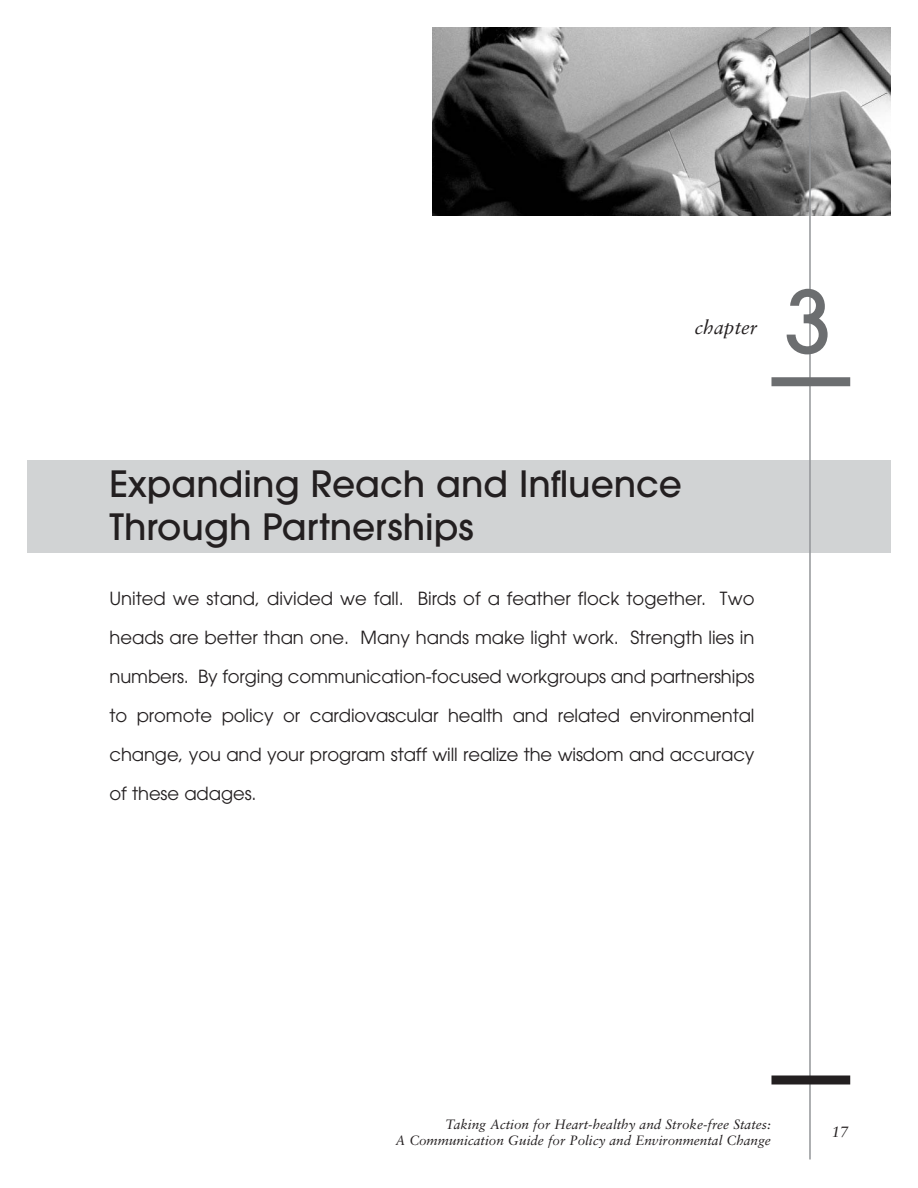
<style>
.page{position:relative;width:918px;height:1188px;background:#fff}
.page>*{position:absolute;margin:0;border:0;box-sizing:border-box;transform-origin:0 0}
.t1{font:500 85.5px "Avant Garde";color:#6c6e70}
.t2{font:500 36px/43.2px "Avant Garde";color:#231f20}
.t3{font:italic 19.5px "Sabon";color:#231f20}
.t4{font:18px/39px "Avant Garde";letter-spacing:-.005em;color:#231f20;text-align:justify}
.t5{font:italic 15px "Sabon";color:#231f20}
.t6{font:italic 13.5px/16.2px "Sabon";color:#231f20;text-align:right}
</style>
<div class="page">
<img style="left:432px;top:27px;width:459px;height:189px">
<div style="left:27px;top:460px;width:864px;height:93px;background:#d1d3d4"></div>
<hr style="left:809px;top:27px;width:2px;height:1132px;background:#939598">
<div style="left:771px;top:377px;width:79px;height:9px;background:#6c6e70"></div>
<div style="left:771px;top:1076px;width:79px;height:8px;background:#231f20"></div>
<h1 class="t3" style="left:695px;top:319px;width:64px">chapter</h1>
<h1 class="t1" style="left:785px;top:290px;width:49px">3</h1>
<h1 class="t2" style="left:109px;top:465px;width:574px">Expanding Reach and Influence<br>Through Partnerships</h1>
<p class="t4" style="left:110px;top:581px;width:647px">United we stand, divided we fall. Birds of a feather flock together. Two heads are better than one. Many hands make light work. Strength lies in numbers. By forging communication-focused workgroups and partnerships to promote policy or cardiovascular health and related environmental change, you and your program staff will realize the wisdom and accuracy of these adages.</p>
<p class="t6" style="left:395px;top:1117px;width:377px">Taking Action for Heart-healthy and Stroke-free States:<br>A Communication Guide for Policy and Environmental Change</p>
<p class="t5" style="left:832px;top:1126px;width:18px">17</p>
</div>
